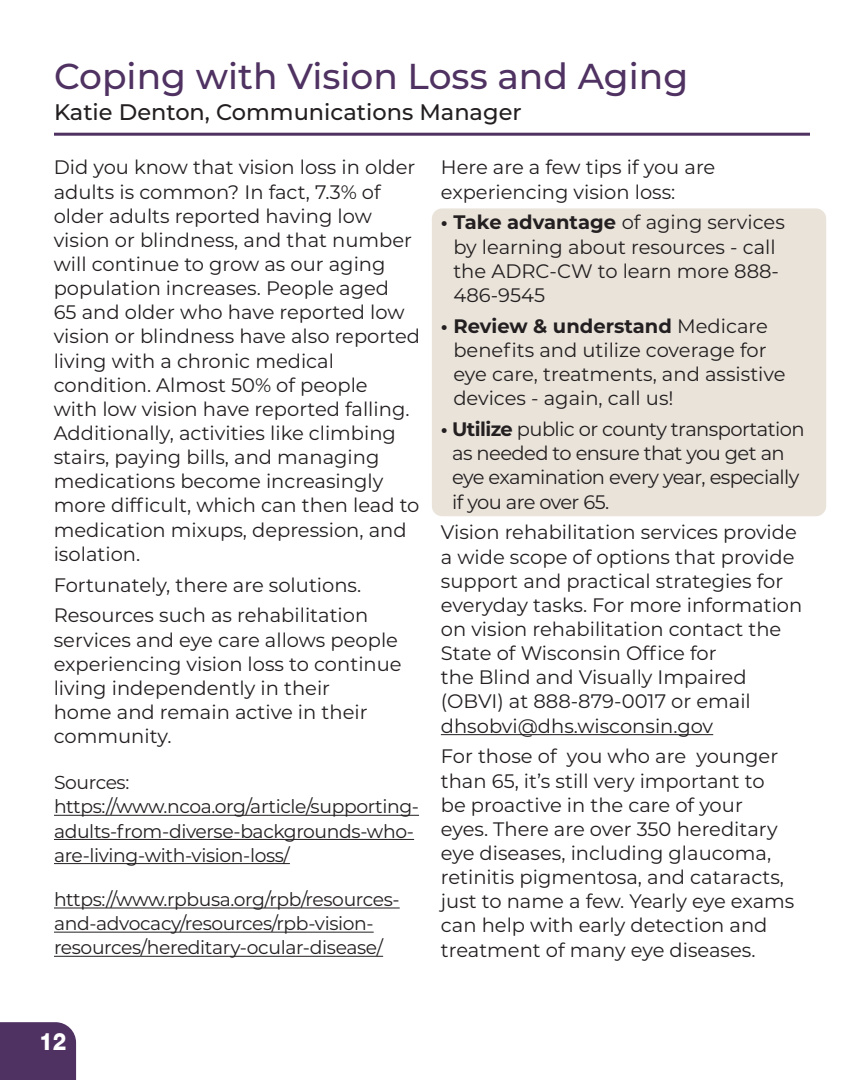
<style>
.page{position:relative;width:864px;height:1080px;background:#fff}
.page>*{position:absolute;margin:0;border:0;box-sizing:border-box;transform-origin:0 0}
.t1{font:500 36px "Montserrat";color:#4f3262}
.t2{font:800 24px "Helvetica Neue LT Std";color:#fff;scale:.9 1}
.t3{font:500 22.5px "Montserrat";color:#231f20}
.t4{font:19.5px/24.2px "Montserrat";color:#231f20}
.t5{font:19.5px/24.2px "Montserrat";letter-spacing:-.03em;color:#231f20}
.t6{font:18.75px/24.2px "Montserrat";letter-spacing:-.02em;color:#231f20}
.s1{font-weight:700}
</style>
<div class="page">
<div style="left:0;top:1022px;width:76px;height:58px;background:#4f3262"></div>
<div style="left:432px;top:208px;width:394px;height:308px;background:#e9e3da;border-radius:10px"></div>
<hr style="left:54px;top:133px;width:756px;height:3px;background:#4f3262">
<hr style="left:441px;top:734px;width:272px;height:1px;background:#231f20">
<hr style="left:54px;top:815px;width:365px;height:1px;background:#231f20">
<hr style="left:54px;top:839px;width:360px;height:1px;background:#231f20">
<hr style="left:54px;top:863px;width:236px;height:1px;background:#231f20">
<hr style="left:54px;top:908px;width:346px;height:1px;background:#231f20">
<hr style="left:54px;top:932px;width:320px;height:1px;background:#231f20">
<hr style="left:54px;top:956px;width:329px;height:1px;background:#231f20">
<h1 class="t1" style="left:54px;top:51px;width:636px">Coping with Vision Loss and Aging</h1>
<p class="t3" style="left:54px;top:96px;width:469px">Katie Denton, Communications Manager</p>
<p class="t4" style="left:54px;top:155px;width:368px">Did you know that vision loss in older adults is common? In fact, 7.3% of older adults reported having low vision or blindness, and that number will continue to grow as our aging population increases. People aged<br>65 and older who have reported low vision or blindness have also reported living with a chronic medical condition. Almost 50% of people<br>with low vision have reported falling.<br>Additionally, activities like climbing stairs, paying bills, and managing medications become increasingly more difficult, which can then lead to medication mixups, depression, and isolation.</p>
<p class="t4" style="left:54px;top:569px;width:316px;line-height:30.9px">Fortunately, there are solutions.<br>Resources such as rehabilitation</p>
<p class="t4" style="left:54px;top:627px;width:349px">services and eye care allows people experiencing vision loss to continue living independently in their<br>home and remain active in their community.</p>
<p class="t4" style="left:441px;top:155px;width:276px">Here are a few tips if you are experiencing vision loss:</p>
<p class="t4" style="left:453px;top:210px;width:333px;text-indent:-12px"><span class="s1">• Take advantage</span> of aging services by learning about resources - call the ADRC-CW to learn more 888-<br>486-9545</p>
<p class="t4" style="left:453px;top:313px;width:334px;text-indent:-12px"><span class="s1">• Review &amp; understand</span> Medicare benefits and utilize coverage for eye care, treatments, and assistive devices - again, call us!</p>
<p class="t5" style="left:452px;top:416px;width:354px;text-indent:-11px"><span class="s1">• Utilize</span> public or county transportation as needed to ensure that you get an eye examination every year, especially if you are over 65.</p>
<p class="t4" style="left:441px;top:520px;width:363px">Vision rehabilitation services provide a wide scope of options that provide support and practical strategies for everyday tasks. For more information on vision rehabilitation contact the State of Wisconsin Office for<br>the Blind and Visually Impaired (OBVI) at 888-879-0017 or email dhsobvi@dhs.wisconsin.gov</p>
<p class="t4" style="left:441px;top:744px;width:355px">For those of you who are younger than 65, it’s still very important to be proactive in the care of your eyes. There are over 350 hereditary eye diseases, including glaucoma, retinitis pigmentosa, and cataracts, just to name a few. Yearly eye exams can help with early detection and treatment of many eye diseases.</p>
<p class="t6" style="left:54px;top:770px;width:367px">Sources: https://www.ncoa.org/article/supporting&shy;adults-from-diverse-backgrounds-who&shy;are-living-with-vision-loss/</p>
<p class="t6" style="left:54px;top:887px;width:347px">https://www.rpbusa.org/rpb/resources&shy;and-advocacy/resources/rpb-vision&shy;resources/hereditary-ocular-disease/</p>
<p class="t2" style="left:39px;top:1027px;width:32px">12</p>
</div>
